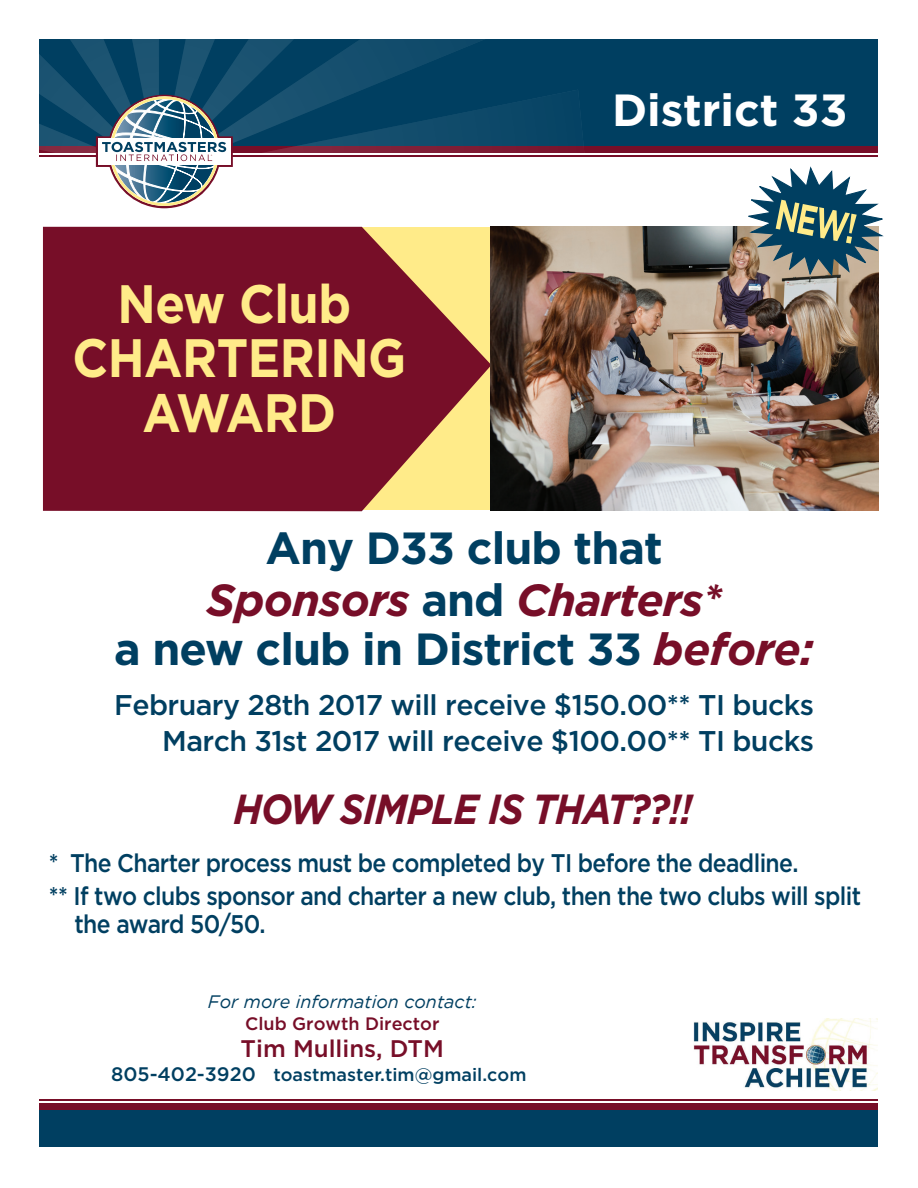
<style>
.page{position:relative;width:918px;height:1188px;background:#fff}
.page>*{position:absolute;margin:0;border:0;box-sizing:border-box;transform-origin:0 0}
.t1{font:700 54px/54.3px "Gotham";letter-spacing:-.01em;color:#ffeb89;text-align:center;scale:.9 1}
.t2{font:700 45px/50.4px "Gotham";letter-spacing:-.02em;color:#003f61;text-align:center}
.t3{font:700 45px "Gotham";color:#fff}
.t4{font:italic 700 42px "Gotham";letter-spacing:-.03em;color:#770e28;scale:.9 1}
.t5{font:500 28.5px/36.8px "Gotham";letter-spacing:-.02em;color:#003f61;text-align:right}
.t6{font:500 25.5px/33px "Gotham";letter-spacing:-.025em;color:#003f61;scale:.9 1}
.t7{font:500 24px "Gotham";color:#770e28}
.t8{font:500 18px "Gotham";color:#003f61}
.t9{font:italic 18px "Gotham";color:#003f61}
.t10{font:500 18px "Gotham";color:#770e28}
.s1{font-style:italic;color:#770e28}
.s2{font-size:19.5px}
</style>
<div class="page">
<div style="left:39px;top:40px;width:839px;height:106px;background:#003f61"></div>
<div style="left:39px;top:146px;width:839px;height:7px;background:#770e28"></div>
<hr style="left:39px;top:155px;width:839px;height:2px;background:#770e28">
<svg style="left:39px;top:39px;width:547px;height:115px"></svg>
<svg style="left:96px;top:91px;width:137px;height:118px"></svg>
<div style="left:39px;top:1110px;width:838px;height:37px;background:#003f61"></div>
<div style="left:39px;top:1103px;width:838px;height:7px;background:#770e28"></div>
<hr style="left:39px;top:1099px;width:838px;height:2px;background:#770e28">
<img style="left:693px;top:1018px;width:184px;height:72px">
<svg style="left:43px;top:227px;width:448px;height:284px;background:#8a2d35"></svg>
<img style="left:490px;top:227px;width:388px;height:283px">
<svg style="left:744px;top:166px;width:140px;height:112px"></svg>
<h1 class="t1" style="left:72px;top:275px;width:373px">New Club<br>CHARTERING<br>AWARD</h1>
<h2 class="t3" style="left:612px;top:84px;width:237px">District 33</h2>
<h2 class="t2" style="left:114px;top:522px;width:702px">Any D33 club that<br><span class="s1">Sponsors</span> and <span class="s1">Charters*<br></span>a new club in District 33 <span class="s1">before:</span></h2>
<p class="t5" style="left:114px;top:685px;width:701px">February 28th 2017 will receive $150.00** TI bucks<br>March 31st 2017 will receive $100.00** TI bucks</p>
<h3 class="t4" style="left:233px;top:785px;width:511px">HOW SIMPLE IS THAT??!!</h3>
<p class="t6" style="left:49px;top:845px;width:904px">* The Charter process must be completed by TI before the deadline.<br>** If two clubs sponsor and charter a new club, then the two clubs will split</p>
<p class="t6" style="left:74px;top:907px;width:214px">the award 50/50.</p>
<p class="t9" style="left:208px;top:992px;width:270px">For more information contact:</p>
<p class="t10" style="left:245px;top:1013px;width:196px">Club Growth Director</p>
<p class="t7" style="left:241px;top:1035px;width:205px">Tim Mullins, DTM</p>
<p class="t8" style="left:111px;top:1064px;width:417px"><span class="s2">805-402-3920</span> toastmaster.tim@gmail.com</p>
</div>
